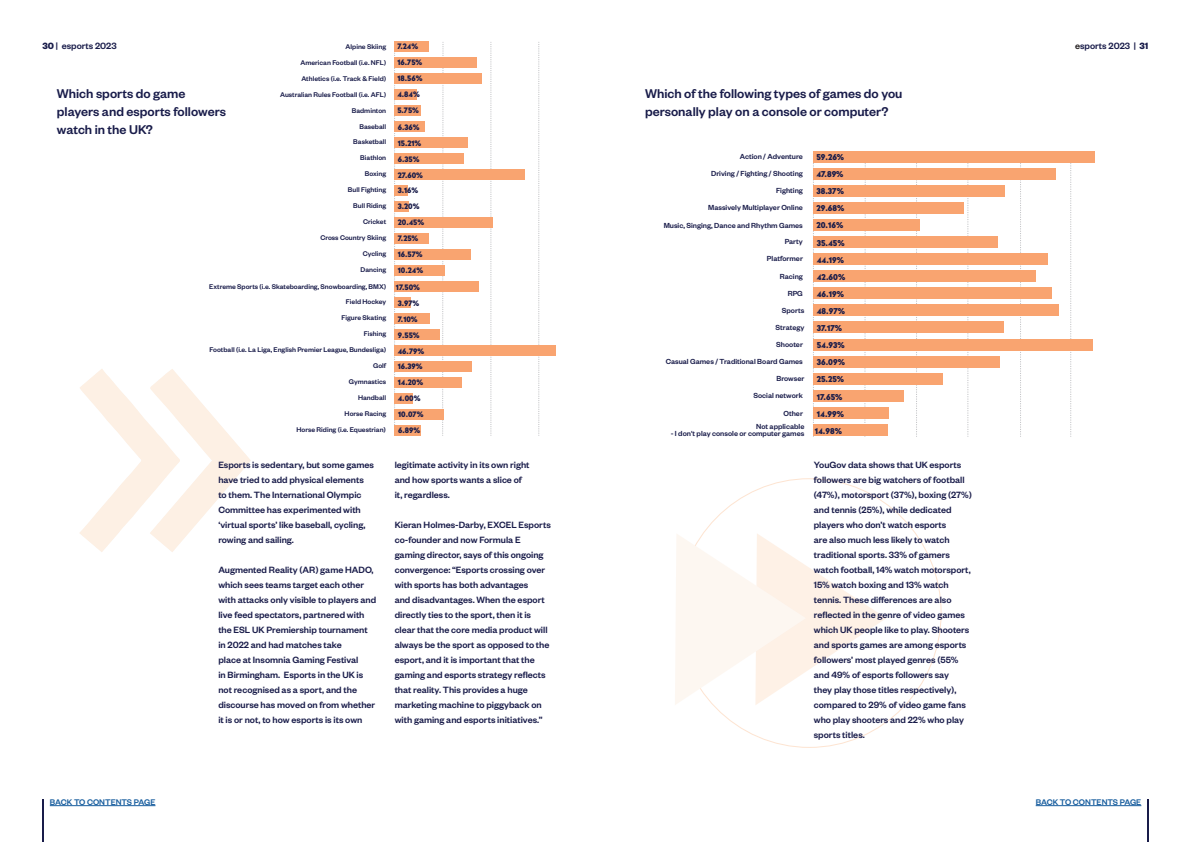
<style>
.page{position:relative;width:1191px;height:842px;background:#fff}
.page>*{position:absolute;margin:0;border:0;box-sizing:border-box;transform-origin:0 0}
.t1{font:500 14px/18px "Founders Grotesk";color:#191c4a}
.t2{font:500 10px/15px "Founders Grotesk";color:#191c4a}
.t3{font:500 9px "Founders Grotesk";color:#175d9e}
.t4{font:500 8px/17.1px "Founders Grotesk";color:#191c4a;text-align:right}
.t5{font:900 8px/17.1px "Radikal";color:#191c4a}
.t6{font:500 7.5px/16px "Founders Grotesk";color:#191c4a;text-align:right}
.t7{font:900 7.5px/16px "Radikal";color:#191c4a}
.s1{font-weight:700}
.s2{color:#231f20}
</style>
<div class="page">
<hr style="left:1147px;top:799px;width:1px;height:43px;background:#191c4a">
<hr style="left:43px;top:799px;width:1px;height:43px;background:#191c4a">
<hr style="left:50px;top:805px;width:105px;height:1px;background:#175d9e">
<hr style="left:1035px;top:805px;width:106px;height:1px;background:#175d9e">
<svg style="left:675px;top:533px;width:211px;height:172px"></svg>
<svg style="left:80px;top:369px;width:171px;height:183px"></svg>
<svg style="left:538px;top:42px;width:1px;height:394px"></svg>
<svg style="left:491px;top:42px;width:1px;height:394px"></svg>
<svg style="left:442px;top:42px;width:2px;height:394px"></svg>
<svg style="left:394px;top:52px;width:1px;height:384px"></svg>
<div style="left:394px;top:41px;width:35px;height:11px;background:#f9a470"></div>
<div style="left:394px;top:57px;width:82px;height:11px;background:#f9a470"></div>
<div style="left:394px;top:73px;width:88px;height:11px;background:#f9a470"></div>
<div style="left:394px;top:89px;width:23px;height:11px;background:#f9a470"></div>
<div style="left:394px;top:105px;width:27px;height:11px;background:#f9a470"></div>
<div style="left:394px;top:137px;width:74px;height:11px;background:#f9a470"></div>
<div style="left:394px;top:153px;width:69px;height:10px;background:#f9a470"></div>
<div style="left:394px;top:169px;width:131px;height:10px;background:#f9a470"></div>
<div style="left:394px;top:185px;width:14px;height:10px;background:#f9a470"></div>
<div style="left:394px;top:201px;width:15px;height:10px;background:#f9a470"></div>
<div style="left:394px;top:217px;width:99px;height:10px;background:#f9a470"></div>
<div style="left:394px;top:233px;width:35px;height:10px;background:#f9a470"></div>
<div style="left:394px;top:121px;width:31px;height:11px;background:#f9a470"></div>
<div style="left:394px;top:249px;width:76px;height:10px;background:#f9a470"></div>
<div style="left:394px;top:265px;width:51px;height:10px;background:#f9a470"></div>
<div style="left:394px;top:281px;width:85px;height:11px;background:#f9a470"></div>
<div style="left:394px;top:297px;width:17px;height:11px;background:#f9a470"></div>
<div style="left:394px;top:313px;width:35px;height:10px;background:#f9a470"></div>
<div style="left:394px;top:329px;width:45px;height:10px;background:#f9a470"></div>
<div style="left:394px;top:345px;width:162px;height:10px;background:#f9a470"></div>
<div style="left:394px;top:361px;width:78px;height:10px;background:#f9a470"></div>
<div style="left:394px;top:377px;width:68px;height:10px;background:#f9a470"></div>
<div style="left:394px;top:393px;width:19px;height:10px;background:#f9a470"></div>
<div style="left:394px;top:409px;width:50px;height:10px;background:#f9a470"></div>
<div style="left:394px;top:425px;width:27px;height:10px;background:#f9a470"></div>
<svg style="left:967px;top:162px;width:1px;height:275px"></svg>
<svg style="left:1020px;top:162px;width:1px;height:275px"></svg>
<svg style="left:1070px;top:162px;width:1px;height:275px"></svg>
<svg style="left:916px;top:162px;width:1px;height:275px"></svg>
<svg style="left:864px;top:162px;width:2px;height:275px"></svg>
<svg style="left:813px;top:162px;width:1px;height:275px"></svg>
<div style="left:813px;top:151px;width:282px;height:11px;background:#f9a470"></div>
<div style="left:813px;top:168px;width:242px;height:11px;background:#f9a470"></div>
<div style="left:813px;top:185px;width:192px;height:12px;background:#f9a470"></div>
<div style="left:813px;top:202px;width:150px;height:12px;background:#f9a470"></div>
<div style="left:813px;top:219px;width:106px;height:12px;background:#f9a470"></div>
<div style="left:813px;top:253px;width:234px;height:12px;background:#f9a470"></div>
<div style="left:813px;top:270px;width:222px;height:12px;background:#f9a470"></div>
<div style="left:813px;top:288px;width:239px;height:11px;background:#f9a470"></div>
<div style="left:813px;top:305px;width:245px;height:11px;background:#f9a470"></div>
<div style="left:813px;top:322px;width:190px;height:11px;background:#f9a470"></div>
<div style="left:813px;top:339px;width:279px;height:11px;background:#f9a470"></div>
<div style="left:813px;top:356px;width:186px;height:11px;background:#f9a470"></div>
<div style="left:813px;top:236px;width:185px;height:12px;background:#f9a470"></div>
<div style="left:813px;top:373px;width:129px;height:11px;background:#f9a470"></div>
<div style="left:813px;top:390px;width:91px;height:12px;background:#f9a470"></div>
<div style="left:813px;top:407px;width:75px;height:12px;background:#f9a470"></div>
<div style="left:813px;top:424px;width:74px;height:12px;background:#f9a470"></div>
<p class="t2" style="left:43px;top:38px;width:76px"><span class="s1">30</span> | esports 2023</p>
<p class="t2" style="left:1075px;top:38px;width:75px"><span class="s2">e</span>sports 2023 | <span class="s1">31</span></p>
<p class="t7" style="left:397px;top:38px;width:27px">7.24%<br>16.75%<br>18.56%<br>4.84%<br>5.75%</p>
<p class="t6" style="left:280px;top:38px;width:108px">Alpine Skiing<br>American Football (i.e. NFL)<br>Athletics (i.e. Track &amp; Field)<br>Australian Rules Football (i.e. AFL)<br>Badminton</p>
<p class="t6" style="left:320px;top:134px;width:67px">Basketball<br>Biathlon<br>Boxing<br>Bull Fighting<br>Bull Riding<br>Cricket<br>Cross Country Skiing</p>
<p class="t1" style="left:57px;top:84px;width:171px">Which sports do game players and esports followers watch in the UK?</p>
<p class="t1" style="left:645px;top:84px;width:259px">Which of the following types of games do you personally play on a console or computer?</p>
<p class="t6" style="left:359px;top:118px;width:28px">Baseball</p>
<p class="t7" style="left:398px;top:118px;width:28px">6.36%<br>15.21%<br>6.35%<br>27.60%<br>3.16%<br>3.20%<br>20.45%</p>
<p class="t6" style="left:209px;top:245px;width:178px">Cycling<br>Dancing<br>Extreme Sports (i.e. Skateboarding, Snowboarding, BMX)<br>Field Hockey<br>Figure Skating<br>Fishing<br>Football (i.e. La Liga, English Premier League, Bundesliga)<br>Golf<br>Gymnastics<br>Handball<br>Horse Racing</p>
<p class="t5" style="left:816px;top:148px;width:29px;text-align:justify">59.26% 47.89% 38.37% 29.68% 20.16%</p>
<p class="t4" style="left:663px;top:148px;width:141px">Action / Adventure<br>Driving / Fighting / Shooting<br>Fighting<br>Massively Multiplayer Online<br>Music, Singing, Dance and Rhythm Games</p>
<p class="t4" style="left:665px;top:250px;width:140px">Platformer<br>Racing<br>RPG<br>Sports<br>Strategy<br>Shooter<br>Casual Games / Traditional Board Games</p>
<p class="t7" style="left:396px;top:230px;width:30px">7.25%<br>16.57%<br>10.24%<br>17.50%<br>3.97%<br>7.10%<br>9.55%<br>46.79%<br>16.39%<br>14.20%<br>4.00%</p>
<p class="t4" style="left:784px;top:233px;width:20px">Party</p>
<p class="t5" style="left:817px;top:233px;width:30px">35.45%<br>44.19%<br>42.60%<br>46.19%<br>48.97%<br>37.17%<br>54.93%</p>
<p class="t4" style="left:753px;top:370px;width:52px">Browser<br>Social network</p>
<p class="t4" style="left:756px;top:407px;width:50px;line-height:12.4px">Other<br>Not applicable</p>
<p class="t4" style="left:670px;top:424px;width:135px">- I don't play console or computer games</p>
<p class="t5" style="left:815px;top:353px;width:32px">36.09%<br>25.25%<br>17.65%<br>14.99%<br>14.98%</p>
<p class="t7" style="left:398px;top:406px;width:27px;line-height:15.7px">10.07%<br>6.89%</p>
<p class="t6" style="left:296px;top:422px;width:91px">Horse Riding (i.e. Equestrian)</p>
<p class="t2" style="left:218px;top:457px;width:157px">Esports is sedentary, but some games have tried to add physical elements to them. The International Olympic Committee has experimented with ‘virtual sports’ like baseball, cycling, rowing and sailing.</p>
<p class="t2" style="left:218px;top:562px;width:159px">Augmented Reality (AR) game HADO, which sees teams target each other with attacks only visible to players and live feed spectators, partnered with the ESL UK Premiership tournament in 2022 and had matches take<br>place at Insomnia Gaming Festival<br>in Birmingham. Esports in the UK is not recognised as a sport, and the discourse has moved on from whether it is or not, to how esports is its own</p>
<p class="t2" style="left:395px;top:457px;width:136px">legitimate activity in its own right and how sports wants a slice of it, regardless.</p>
<p class="t2" style="left:395px;top:517px;width:158px">Kieran Holmes-Darby, EXCEL Esports co-founder and now Formula E gaming director, says of this ongoing convergence: “Esports crossing over with sports has both advantages<br>and disadvantages. When the esport directly ties to the sport, then it is clear that the core media product will always be the sport as opposed to the esport, and it is important that the gaming and esports strategy reflects that reality. This provides a huge marketing machine to piggyback on with gaming and esports initiatives.”</p>
<p class="t2" style="left:814px;top:457px;width:160px">YouGov data shows that UK esports followers are big watchers of football (47%), motorsport (37%), boxing (27%) and tennis (25%), while dedicated players who don’t watch esports<br>are also much less likely to watch traditional sports. 33% of gamers watch football, 14% watch motorsport, 15% watch boxing and 13% watch tennis. These differences are also reflected in the genre of video games which UK people like to play. Shooters and sports games are among esports followers’ most played genres (55% and 49% of esports followers say<br>they play those titles respectively), compared to 29% of video game fans who play shooters and 22% who play sports titles.</p>
<p class="t3" style="left:50px;top:796px;width:107px">BACK TO CONTENTS PAGE</p>
<p class="t3" style="left:1035px;top:796px;width:107px">BACK TO CONTENTS PAGE</p>
</div>
